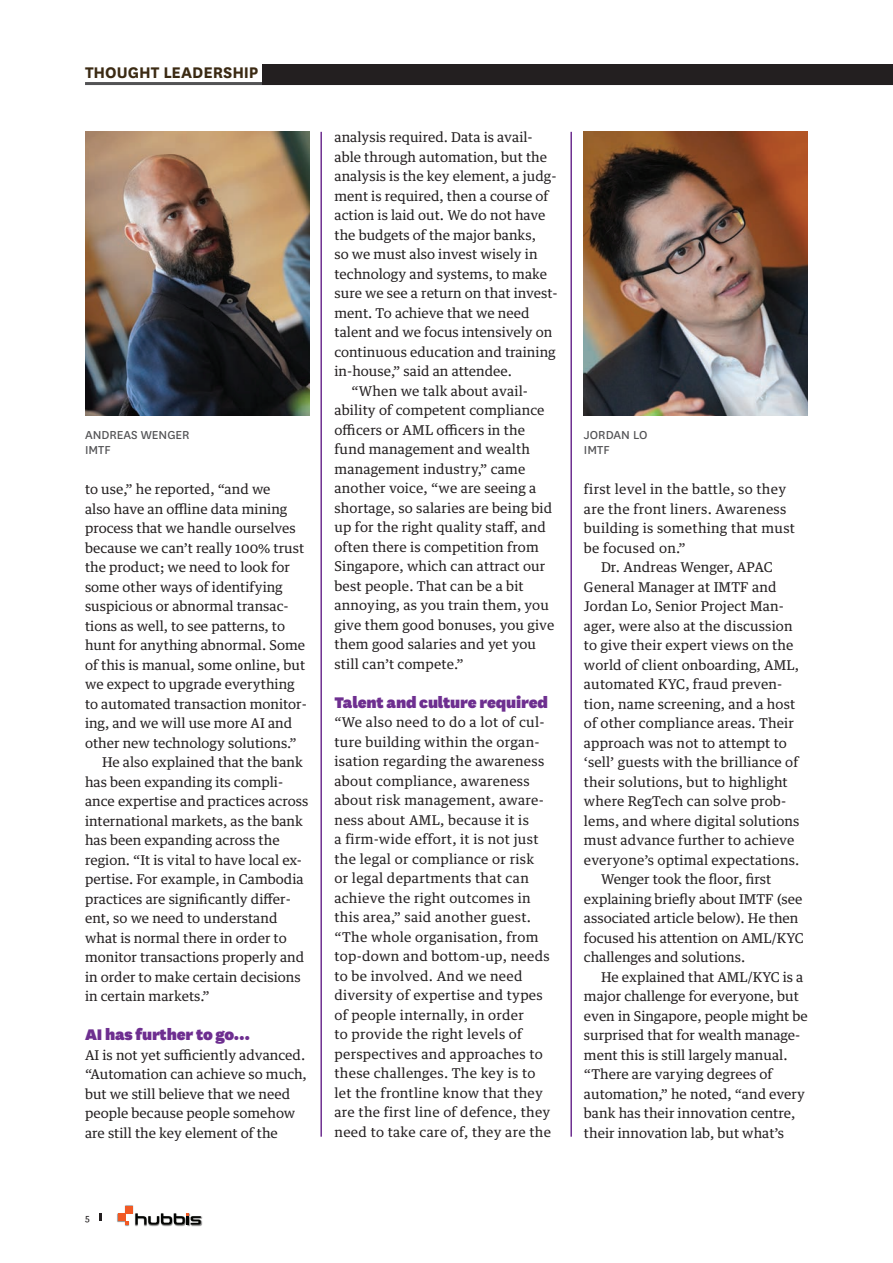
<style>
.page{position:relative;width:893px;height:1263px;background:#fff}
.page>*{position:absolute;margin:0;border:0;box-sizing:border-box;transform-origin:0 0}
.t1{font:900 18px "National";letter-spacing:-.01em;color:#6e2f90}
.t2{font:700 18px "National";letter-spacing:-.005em;color:#3b2a13}
.t3{font:13.5px/19.5px "Guardian Text Egyp";color:#231f20}
.t4{font:13.5px/19.5px "Guardian Text Egyp";letter-spacing:.02em;color:#231f20}
.t5{font:13.5px/15px "National";color:#535355}
.t6{font:10.5px "National";color:#231f20}
</style>
<div class="page">
<img style="left:117px;top:1205px;width:85px;height:21px">
<svg style="left:135px;top:1213px;width:66px;height:11px"></svg>
<div style="left:126px;top:1206px;width:7px;height:7px;background:#f15924"></div>
<div style="left:118px;top:1213px;width:8px;height:8px;background:#f15924"></div>
<svg style="left:99px;top:1214px;width:2px;height:7px"></svg>
<hr style="left:320px;top:132px;width:2px;height:1005px;background:#6e2f90">
<hr style="left:570px;top:132px;width:2px;height:1005px;background:#6e2f90">
<img style="left:584px;top:132px;width:224px;height:283px">
<img style="left:85px;top:132px;width:224px;height:283px">
<hr style="left:85px;top:82px;width:808px;height:3px;background:#535355">
<div style="left:263px;top:65px;width:630px;height:20px;background:#231f20"></div>
<h1 class="t2" style="left:85px;top:59px;width:175px">THOUGHT LEADERSHIP</h1>
<p class="t5" style="left:85px;top:427px;width:106px">ANDREAS WENGER<br>IMTF</p>
<p class="t3" style="left:85px;top:478px;width:187px">to use,” he reported, “and we</p>
<p class="t3" style="left:85px;top:498px;width:204px">also have an offline data mining</p>
<p class="t3" style="left:85px;top:517px;width:212px">process that we handle ourselves</p>
<p class="t3" style="left:85px;top:537px;width:221px">because we can’t really 100% trust</p>
<p class="t3" style="left:85px;top:556px;width:206px">the product; we need to look for</p>
<p class="t3" style="left:85px;top:576px;width:199px">some other ways of identifying</p>
<p class="t3" style="left:85px;top:595px;width:205px">suspicious or abnormal transac-</p>
<p class="t3" style="left:85px;top:615px;width:201px">tions as well, to see patterns, to</p>
<p class="t3" style="left:85px;top:634px;width:222px">hunt for anything abnormal. Some</p>
<p class="t3" style="left:85px;top:654px;width:222px">of this is manual, some online, but</p>
<p class="t3" style="left:85px;top:673px;width:211px">we expect to upgrade everything</p>
<p class="t3" style="left:85px;top:693px;width:223px">to automated transaction monitor-</p>
<p class="t3" style="left:85px;top:712px;width:209px">ing, and we will use more AI and</p>
<p class="t3" style="left:85px;top:732px;width:213px">other new technology solutions.”</p>
<p class="t3" style="left:102px;top:751px;width:202px">He also explained that the bank</p>
<p class="t3" style="left:85px;top:771px;width:200px">has been expanding its compli-</p>
<p class="t3" style="left:85px;top:790px;width:225px">ance expertise and practices across</p>
<p class="t3" style="left:85px;top:810px;width:219px">international markets, as the bank</p>
<p class="t3" style="left:85px;top:829px;width:196px">has been expanding across the</p>
<p class="t3" style="left:85px;top:849px;width:219px">region. “It is vital to have local ex-</p>
<p class="t3" style="left:85px;top:868px;width:220px">pertise. For example, in Cambodia</p>
<p class="t3" style="left:85px;top:888px;width:207px">practices are significantly differ-</p>
<p class="t3" style="left:85px;top:907px;width:194px">ent, so we need to understand</p>
<p class="t3" style="left:85px;top:927px;width:203px">what is normal there in order to</p>
<p class="t3" style="left:85px;top:946px;width:221px">monitor transactions properly and</p>
<p class="t3" style="left:85px;top:966px;width:217px">in order to make certain decisions</p>
<p class="t3" style="left:85px;top:985px;width:126px">in certain markets.”</p>
<h1 class="t1" style="left:85px;top:1022px;width:167px">AI has further to go…</h1>
<p class="t3" style="left:85px;top:1044px;width:223px">AI is not yet sufficiently advanced. “Automation can achieve so much, but we still believe that we need people because people somehow are still the key element of the</p>
<p class="t3" style="left:334px;top:126px;width:200px">analysis required. Data is avail-</p>
<p class="t3" style="left:334px;top:146px;width:214px">able through automation, but the</p>
<p class="t3" style="left:334px;top:165px;width:223px">analysis is the key element, a judg-</p>
<p class="t3" style="left:334px;top:185px;width:216px">ment is required, then a course of</p>
<p class="t3" style="left:334px;top:204px;width:213px">action is laid out. We do not have</p>
<p class="t3" style="left:334px;top:224px;width:203px">the budgets of the major banks,</p>
<p class="t3" style="left:334px;top:243px;width:205px">so we must also invest wisely in</p>
<p class="t3" style="left:334px;top:263px;width:214px">technology and systems, to make</p>
<p class="t3" style="left:334px;top:282px;width:225px">sure we see a return on that invest-</p>
<p class="t3" style="left:334px;top:302px;width:197px">ment. To achieve that we need</p>
<p class="t3" style="left:334px;top:321px;width:219px">talent and we focus intensively on</p>
<p class="t3" style="left:334px;top:341px;width:223px">continuous education and training</p>
<p class="t3" style="left:334px;top:360px;width:179px">in-house,” said an attendee.</p>
<p class="t3" style="left:351px;top:380px;width:178px">“When we talk about avail-</p>
<p class="t3" style="left:334px;top:399px;width:212px">ability of competent compliance</p>
<p class="t3" style="left:334px;top:419px;width:192px">officers or AML officers in the</p>
<p class="t3" style="left:334px;top:438px;width:197px">fund management and wealth</p>
<p class="t3" style="left:334px;top:458px;width:192px">management industry,” came</p>
<p class="t3" style="left:334px;top:477px;width:203px">another voice, “we are seeing a</p>
<p class="t3" style="left:334px;top:497px;width:219px">shortage, so salaries are being bid</p>
<p class="t3" style="left:334px;top:516px;width:213px">up for the right quality staff, and</p>
<p class="t3" style="left:334px;top:536px;width:206px">often there is competition from</p>
<p class="t3" style="left:334px;top:555px;width:212px">Singapore, which can attract our</p>
<p class="t3" style="left:334px;top:575px;width:191px">best people. That can be a bit</p>
<p class="t3" style="left:334px;top:594px;width:216px">annoying, as you train them, you</p>
<p class="t3" style="left:334px;top:614px;width:221px">give them good bonuses, you give</p>
<p class="t3" style="left:334px;top:633px;width:203px">them good salaries and yet you</p>
<p class="t3" style="left:334px;top:653px;width:131px">still can’t compete.”</p>
<h1 class="t1" style="left:334px;top:690px;width:215px">Talent and culture required</h1>
<p class="t4" style="left:334px;top:711px;width:218px">“We also need to do a lot of cul&shy;ture building within the organ&shy;isation regarding the awareness about compliance, awareness about risk management, aware&shy;ness about AML, because it is<br>a firm-wide effort, it is not just the legal or compliance or risk or legal departments that can achieve the right outcomes in this area,” said another guest. “The whole organisation, from top-down and bottom-up, needs to be involved. And we need diversity of expertise and types of people internally, in order<br>to provide the right levels of perspectives and approaches to these challenges. The key is to let the frontline know that they are the first line of defence, they need to take care of, they are the</p>
<p class="t5" style="left:584px;top:427px;width:65px">JORDAN LO<br>IMTF</p>
<p class="t4" style="left:584px;top:478px;width:204px">first level in the battle, so they</p>
<p class="t4" style="left:584px;top:498px;width:204px">are the front liners. Awareness</p>
<p class="t4" style="left:584px;top:517px;width:213px">building is something that must</p>
<p class="t4" style="left:584px;top:537px;width:103px">be focused on.”</p>
<p class="t3" style="left:601px;top:556px;width:173px">Dr. Andreas Wenger, APAC</p>
<p class="t3" style="left:584px;top:576px;width:194px">General Manager at IMTF and</p>
<p class="t3" style="left:584px;top:595px;width:201px">Jordan Lo, Senior Project Man-</p>
<p class="t3" style="left:584px;top:615px;width:210px">ager, were also at the discussion</p>
<p class="t3" style="left:584px;top:634px;width:211px">to give their expert views on the</p>
<p class="t3" style="left:584px;top:654px;width:217px">world of client onboarding, AML,</p>
<p class="t3" style="left:584px;top:673px;width:200px">automated KYC, fraud preven-</p>
<p class="t3" style="left:584px;top:693px;width:213px">tion, name screening, and a host</p>
<p class="t3" style="left:584px;top:712px;width:211px">of other compliance areas. Their</p>
<p class="t3" style="left:584px;top:732px;width:204px">approach was not to attempt to</p>
<p class="t3" style="left:584px;top:751px;width:216px">‘sell’ guests with the brilliance of</p>
<p class="t3" style="left:584px;top:771px;width:205px">their solutions, but to highlight</p>
<p class="t3" style="left:584px;top:790px;width:204px">where RegTech can solve prob-</p>
<p class="t3" style="left:584px;top:810px;width:217px">lems, and where digital solutions</p>
<p class="t3" style="left:584px;top:829px;width:212px">must advance further to achieve</p>
<p class="t3" style="left:584px;top:849px;width:217px">everyone’s optimal expectations.</p>
<p class="t3" style="left:601px;top:868px;width:172px">Wenger took the floor, first</p>
<p class="t3" style="left:584px;top:888px;width:220px">explaining briefly about IMTF (see</p>
<p class="t3" style="left:584px;top:907px;width:216px">associated article below). He then</p>
<p class="t3" style="left:584px;top:927px;width:221px">focused his attention on AML/KYC</p>
<p class="t3" style="left:584px;top:946px;width:163px">challenges and solutions.</p>
<p class="t3" style="left:601px;top:966px;width:204px">He explained that AML/KYC is a</p>
<p class="t3" style="left:584px;top:985px;width:216px">major challenge for everyone, but</p>
<p class="t3" style="left:584px;top:1005px;width:225px">even in Singapore, people might be</p>
<p class="t3" style="left:584px;top:1024px;width:218px">surprised that for wealth manage-</p>
<p class="t3" style="left:584px;top:1044px;width:205px">ment this is still largely manual.</p>
<p class="t3" style="left:584px;top:1063px;width:190px">“There are varying degrees of</p>
<p class="t3" style="left:584px;top:1083px;width:223px">automation,” he noted, “and every</p>
<p class="t3" style="left:584px;top:1102px;width:213px">bank has their innovation centre,</p>
<p class="t3" style="left:584px;top:1122px;width:202px">their innovation lab, but what’s</p>
<p class="t6" style="left:85px;top:1211px;width:6px">5</p>
</div>
